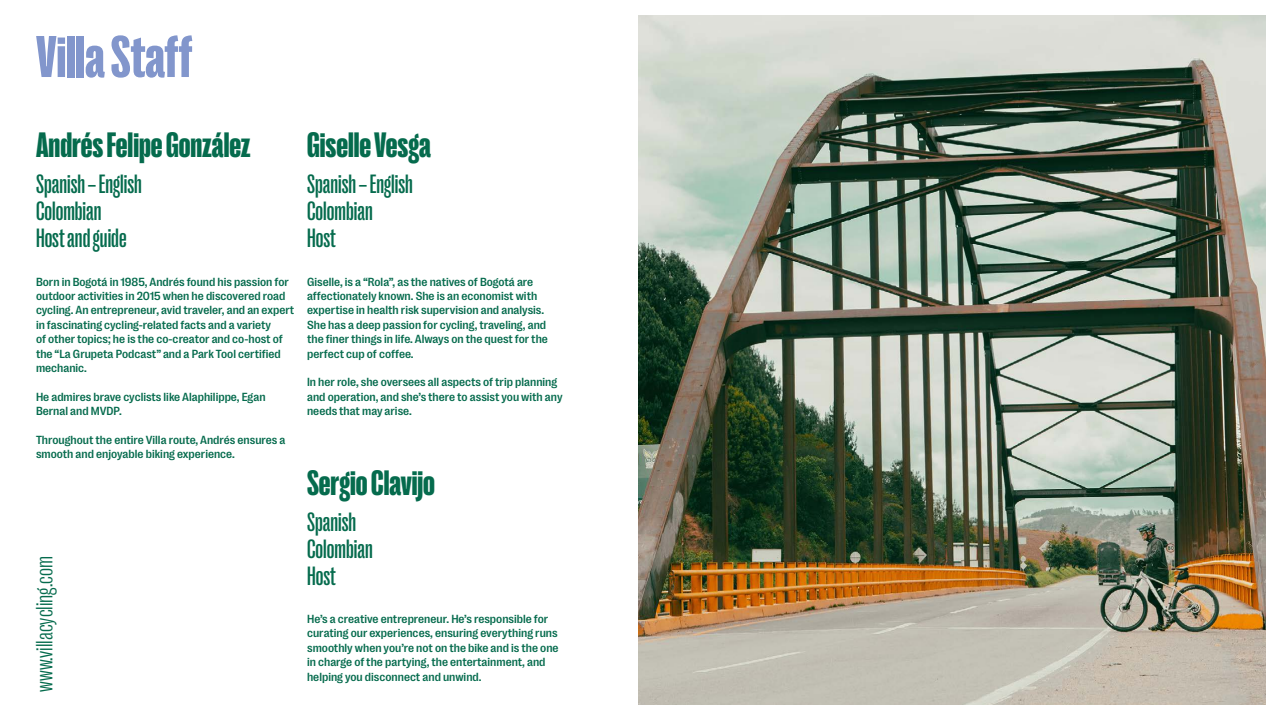
<style>
.page{position:relative;width:1280px;height:720px;background:#fff}
.page>*{position:absolute;margin:0;border:0;box-sizing:border-box;transform-origin:0 0}
.t1{font:900 60px "Right Grotesk Tight";color:#8296cc}
.t2{font:900 36px "Right Grotesk Tight";color:#056b4d}
.t3{font:500 27px/27px "Right Grotesk Tight";color:#056b4d}
.t4{font:300 condensed 24px "Right Grotesk";color:#056b4d}
.t5{font:500 12px/14.4px "Right Grotesk";color:#056b4d}
</style>
<div class="page">
<img style="left:638px;top:15px;width:628px;height:690px">
<h1 class="t1" style="left:36px;top:26px;width:158px">Villa Staff</h1>
<h2 class="t2" style="left:36px;top:126px;width:216px">Andrés Felipe González</h2>
<h3 class="t3" style="left:36px;top:171px;width:107px">Spanish – English<br>Colombian<br>Host and guide</h3>
<p class="t5" style="left:36px;top:274px;width:260px">Born in Bogotá in 1985, Andrés found his passion for outdoor activities in 2015 when he discovered road cycling. An entrepreneur, avid traveler, and an expert in fascinating cycling-related facts and a variety<br>of other topics; he is the co-creator and co-host of the “La Grupeta Podcast” and a Park Tool certified mechanic.</p>
<p class="t5" style="left:36px;top:389px;width:231px">He admires brave cyclists like Alaphilippe, Egan<br>Bernal and MVDP.</p>
<p class="t5" style="left:36px;top:433px;width:251px">Throughout the entire Villa route, Andrés ensures a smooth and enjoyable biking experience.</p>
<h3 class="t4" style="left:32px;top:692px;width:138px;rotate:-90deg">www.villacycling.com</h3>
<h2 class="t2" style="left:307px;top:126px;width:125px">Giselle Vesga</h2>
<h3 class="t3" style="left:307px;top:171px;width:107px">Spanish – English<br>Colombian<br>Host</h3>
<p class="t5" style="left:307px;top:274px;width:242px">Giselle, is a “Rola”, as the natives of Bogotá are affectionately known. She is an economist with expertise in health risk supervision and analysis.<br>She has a deep passion for cycling, traveling, and the finer things in life. Always on the quest for the perfect cup of coffee.</p>
<p class="t5" style="left:307px;top:375px;width:257px">In her role, she oversees all aspects of trip planning and operation, and she’s there to assist you with any needs that may arise.</p>
<h2 class="t2" style="left:307px;top:464px;width:130px">Sergio Clavijo</h2>
<h3 class="t3" style="left:307px;top:508px;width:67px">Spanish<br>Colombian<br>Host</h3>
<p class="t5" style="left:307px;top:612px;width:253px">He’s a creative entrepreneur. He’s responsible for curating our experiences, ensuring everything runs smoothly when you’re not on the bike and is the one in charge of the partying, the entertainment, and helping you disconnect and unwind.</p>
</div>
